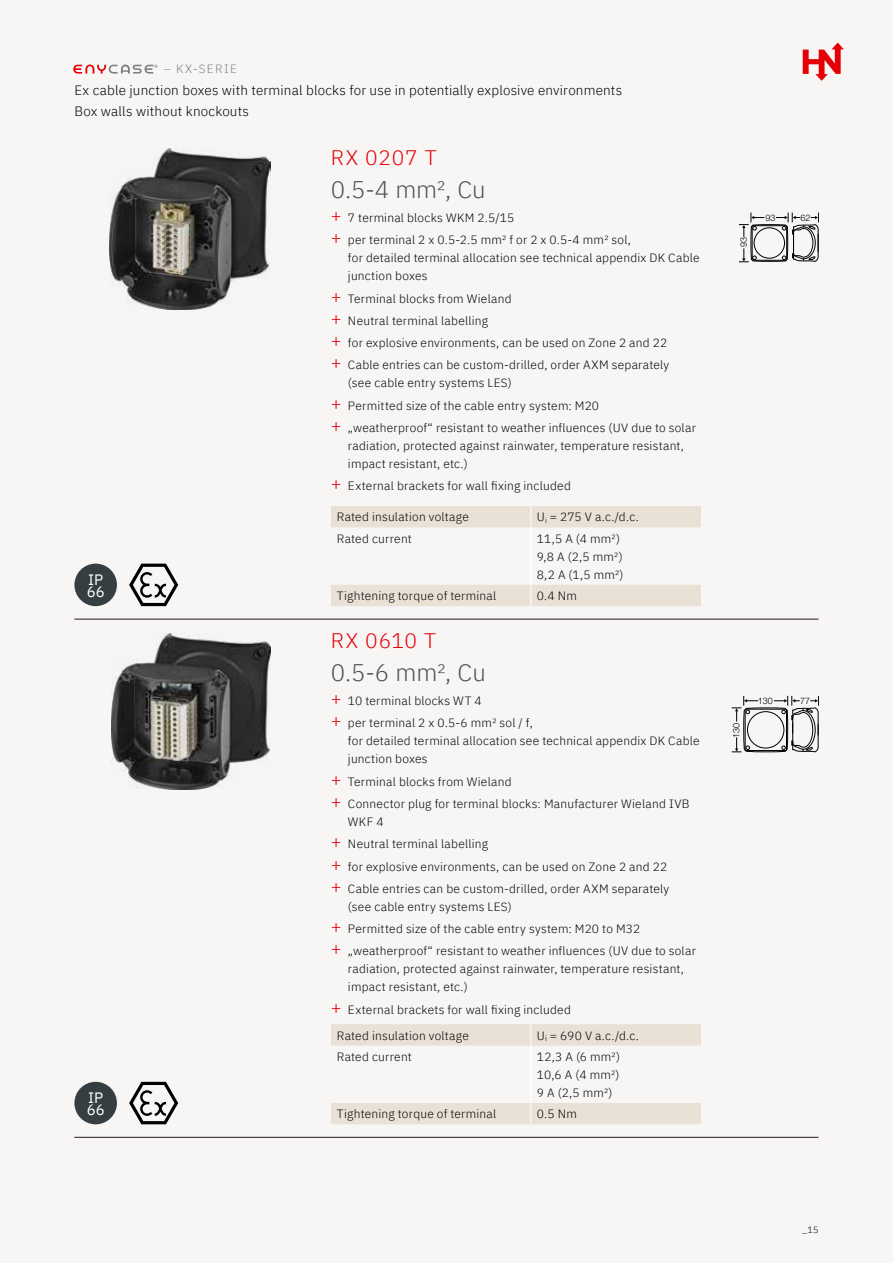
<style>
.page{position:relative;width:893px;height:1263px;background:#f7f6f5}
.page>*{position:absolute;margin:0;border:0;box-sizing:border-box;transform-origin:0 0}
.t1{font:300 24px "IBM Plex Sans";color:#504f53}
.t2{font:300 21px "IBM Plex Sans";letter-spacing:.035em;color:#e60005}
.t3{font:15px/12px "IBM Plex Sans";color:#fff}
.t4{font:300 13.5px/21px "IBM Plex Sans";letter-spacing:.015em;color:#000}
.t5{font:300 12px/22.2px "IBM Plex Sans";letter-spacing:.02em;color:#000}
.t6{font:300 12px "IBM Plex Sans";letter-spacing:.115em;color:#818084}
.t7{font:300 9px "Helvetica Neue LT Pro";color:#000}
.t8{font:300 9px "IBM Plex Sans";color:#000}
.s1{font-size:18px;color:#e60005}
</style>
<div class="page">
<svg style="left:803px;top:43px;width:41px;height:38px"></svg>
<svg style="left:73px;top:65px;width:84px;height:9px"></svg>
<img style="left:109px;top:149px;width:162px;height:160px">
<hr style="left:74px;top:619px;width:745px;height:1px;background:#24191b">
<div style="left:74px;top:564px;width:43px;height:42px;background:#363e42;border-radius:50%"></div>
<svg style="left:129px;top:564px;width:49px;height:42px"></svg>
<svg style="left:331px;top:506px;width:370px;height:100px"></svg>
<hr style="left:74px;top:1137px;width:745px;height:1px;background:#24191b">
<img style="left:112px;top:633px;width:159px;height:156px">
<div style="left:74px;top:1082px;width:43px;height:42px;background:#363e42;border-radius:50%"></div>
<svg style="left:129px;top:1082px;width:49px;height:42px"></svg>
<svg style="left:331px;top:1024px;width:370px;height:100px"></svg>
<svg style="left:739px;top:213px;width:80px;height:50px"></svg>
<svg style="left:732px;top:696px;width:87px;height:57px"></svg>
<p class="t6" style="left:164px;top:60px;width:75px">– KX-SERIE</p>
<p class="t4" style="left:74px;top:78px;width:549px">Ex cable junction boxes with terminal blocks for use in potentially explosive environments<br>Box walls without knockouts</p>
<p class="t3" style="left:87px;top:572px;width:19px">IP<br>66</p>
<p class="t3" style="left:87px;top:1090px;width:19px">IP<br>66</p>
<h2 class="t2" style="left:331px;top:142px;width:107px">RX 0207 T</h2>
<h1 class="t1" style="left:331px;top:172px;width:156px">0.5-4 mm², Cu</h1>
<p class="t5" style="left:331px;top:206px;width:302px"><span class="s1">+</span> 7 terminal blocks WKM 2.5/15<br><span class="s1">+</span> per terminal 2 x 0.5-2.5 mm² f or 2 x 0.5-4 mm² sol,</p>
<p class="t5" style="left:348px;top:248px;width:353px;line-height:18px">for detailed terminal allocation see technical appendix DK Cable junction boxes</p>
<p class="t5" style="left:331px;top:286px;width:340px"><span class="s1">+</span> Terminal blocks from Wieland<br><span class="s1">+</span> Neutral terminal labelling<br><span class="s1">+</span> for explosive environments, can be used on Zone 2 and 22 <span class="s1">+</span> Cable entries can be custom-drilled, order AXM separately</p>
<p class="t5" style="left:331px;top:371px;width:366px;text-indent:17px">(see cable entry systems LES)<br><span class="s1">+</span> Permitted size of the cable entry system: M20<br><span class="s1">+</span> „weatherproof“ resistant to weather influences (UV due to solar</p>
<p class="t5" style="left:348px;top:435px;width:337px;line-height:18px">radiation, protected against rainwater, temperature resistant, impact resistant, etc.)</p>
<p class="t5" style="left:331px;top:474px;width:241px"><span class="s1">+</span> External brackets for wall fixing included</p>
<p class="t5" style="left:337px;top:505px;width:133px">Rated insulation voltage</p>
<p class="t5" style="left:537px;top:505px;width:103px">U<sub>i</sub> = 275 V a.c./d.c.</p>
<p class="t5" style="left:337px;top:526px;width:76px">Rated current</p>
<p class="t5" style="left:537px;top:528px;width:88px;line-height:18px">11,5 A (4 mm²)<br>9,8 A (2,5 mm²)<br>8,2 A (1,5 mm²)</p>
<p class="t5" style="left:337px;top:584px;width:161px">Tightening torque of terminal</p>
<p class="t5" style="left:537px;top:584px;width:42px">0.4 Nm</p>
<h2 class="t2" style="left:331px;top:625px;width:107px">RX 0610 T</h2>
<h1 class="t1" style="left:331px;top:655px;width:156px">0.5-6 mm², Cu</h1>
<p class="t5" style="left:331px;top:689px;width:203px"><span class="s1">+</span> 10 terminal blocks WT 4<br><span class="s1">+</span> per terminal 2 x 0.5-6 mm² sol / f,</p>
<p class="t5" style="left:348px;top:731px;width:353px;line-height:18px">for detailed terminal allocation see technical appendix DK Cable junction boxes</p>
<p class="t5" style="left:331px;top:769px;width:360px"><span class="s1">+</span> Terminal blocks from Wieland<br><span class="s1">+</span> Connector plug for terminal blocks: Manufacturer Wieland IVB</p>
<p class="t5" style="left:331px;top:810px;width:340px;text-indent:17px">WKF 4<br><span class="s1">+</span> Neutral terminal labelling<br><span class="s1">+</span> for explosive environments, can be used on Zone 2 and 22 <span class="s1">+</span> Cable entries can be custom-drilled, order AXM separately</p>
<p class="t5" style="left:331px;top:894px;width:366px;text-indent:17px">(see cable entry systems LES)<br><span class="s1">+</span> Permitted size of the cable entry system: M20 to M32<br><span class="s1">+</span> „weatherproof“ resistant to weather influences (UV due to solar</p>
<p class="t5" style="left:348px;top:959px;width:337px;line-height:18px">radiation, protected against rainwater, temperature resistant, impact resistant, etc.)</p>
<p class="t5" style="left:331px;top:997px;width:241px"><span class="s1">+</span> External brackets for wall fixing included</p>
<p class="t5" style="left:337px;top:1023px;width:133px">Rated insulation voltage</p>
<p class="t5" style="left:537px;top:1023px;width:104px">U<sub>i</sub> = 690 V a.c./d.c.</p>
<p class="t5" style="left:337px;top:1044px;width:76px">Rated current</p>
<p class="t5" style="left:537px;top:1047px;width:85px;line-height:18px;text-align:justify">12,3 A (6 mm²)<br>10,6 A (4 mm²)<br>9 A (2,5 mm²)</p>
<p class="t5" style="left:337px;top:1102px;width:161px">Tightening torque of terminal</p>
<p class="t5" style="left:537px;top:1102px;width:42px">0.5 Nm</p>
<p class="t7" style="left:738px;top:247px;width:12px;rotate:-90deg">93</p>
<p class="t7" style="left:765px;top:212px;width:12px">93</p>
<p class="t7" style="left:800px;top:212px;width:12px">62</p>
<p class="t7" style="left:731px;top:738px;width:17px;rotate:-90deg">130</p>
<p class="t7" style="left:758px;top:695px;width:17px">130</p>
<p class="t7" style="left:800px;top:695px;width:12px">77</p>
<p class="t8" style="left:802px;top:1223px;width:18px">_15</p>
</div>
